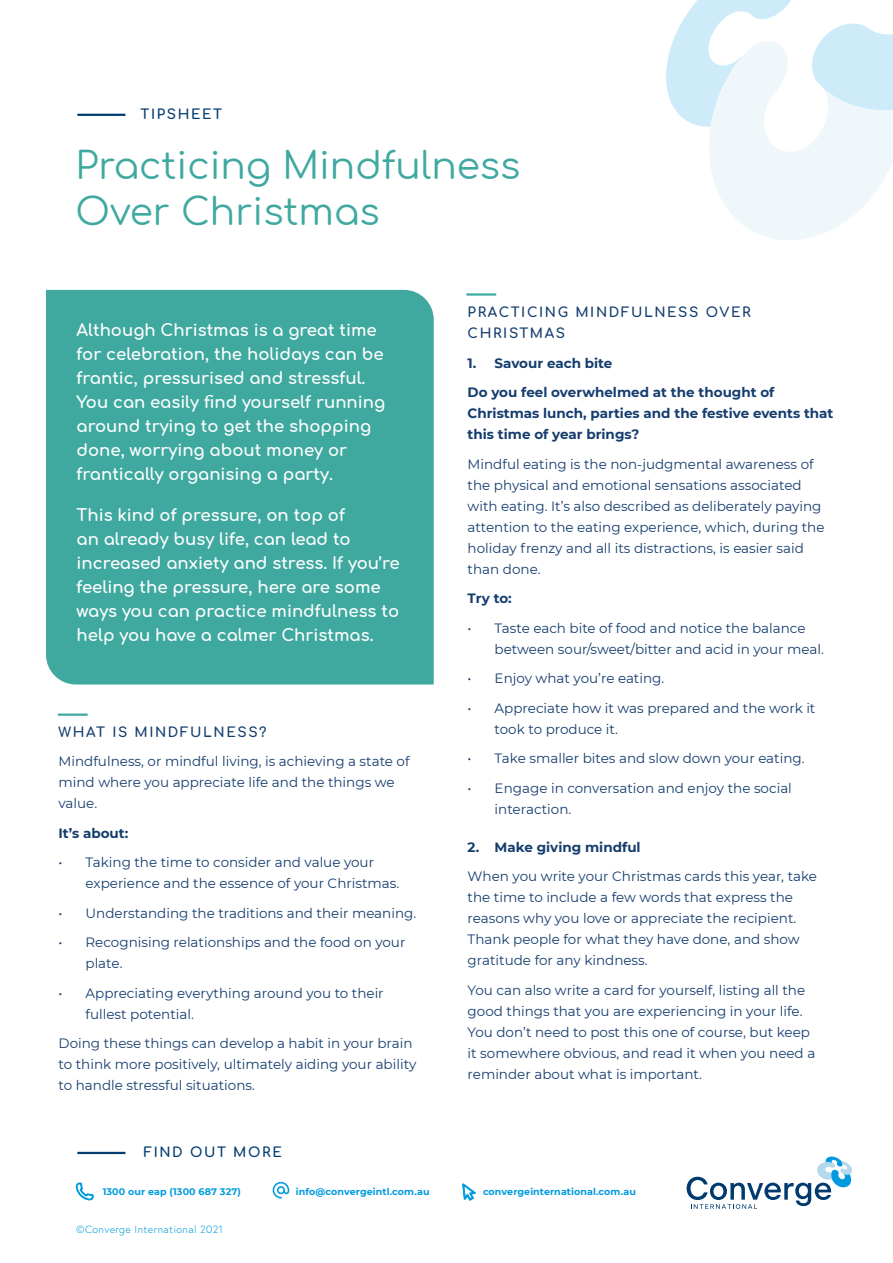
<style>
.page{position:relative;width:893px;height:1263px;background:#fff}
.page>*{position:absolute;margin:0;border:0;box-sizing:border-box;transform-origin:0 0}
.H2_-_Title{font:37.5px/46.5px "Comfortaa";color:#3fa9a0}
.Opening_Paragraph_an{font:700 16.5px/24px "Comfortaa";color:#fff}
.t1{font:13.5px/21px "Montserrat";color:#153d6e}
.t2{font:700 13.5px/21px "Montserrat";color:#153d6e}
.t3{font:700 13.5px/21px "Comfortaa";letter-spacing:.12em;color:#153d6e}
.H1_-_Category{font:700 13.5px "Comfortaa";letter-spacing:.12em;color:#003b70}
.t4{font:300 10.5px "Europa";letter-spacing:.04em;color:#009bde}
.t5{font:700 9.6px "Montserrat";letter-spacing:.01em;color:#009bde}
</style>
<div class="page">
<svg style="left:687px;top:1156px;width:165px;height:53px"></svg>
<hr style="left:77px;top:1152px;width:48px;height:2px;background:#003b70">
<svg style="left:273px;top:1182px;width:16px;height:16px"></svg>
<svg style="left:76px;top:1183px;width:18px;height:17px"></svg>
<svg style="left:462px;top:1184px;width:13px;height:16px"></svg>
<div style="left:46px;top:290px;width:388px;height:394px;background:#3fa9a0"></div>
<hr style="left:77px;top:114px;width:48px;height:2px;background:#003b70">
<hr style="left:58px;top:713px;width:30px;height:3px;background:#3fa9a0">
<svg style="left:666px;top:0;width:227px;height:240px"></svg>
<hr style="left:466px;top:293px;width:30px;height:3px;background:#3fa9a0">
<h1 class="H1_-_Category" style="left:141px;top:101px;width:83px">TIPSHEET</h1>
<h2 class="H2_-_Title" style="left:76px;top:137px;width:446px">Practicing Mindfulness<br>Over Christmas</h2>
<p class="Opening_Paragraph_an" style="left:77px;top:316px;width:310px">Although Christmas is a great time for celebration, the holidays can be frantic, pressurised and stressful.<br>You can easily find yourself running around trying to get the shopping done, worrying about money or frantically organising a party.</p>
<p class="Opening_Paragraph_an" style="left:77px;top:501px;width:325px">This kind of pressure, on top of<br>an already busy life, can lead to increased anxiety and stress. If you’re feeling the pressure, here are some ways you can practice mindfulness to help you have a calmer Christmas.</p>
<p class="t3" style="left:59px;top:719px;width:210px">WHAT IS MINDFULNESS?</p>
<p class="t1" style="left:59px;top:750px;width:353px">Mindfulness, or mindful living, is achieving a state of mind where you appreciate life and the things we value.</p>
<p class="t2" style="left:59px;top:821px;width:71px">It’s about:</p>
<p class="t1" style="left:86px;top:851px;width:315px;text-indent:-27px">• Taking the time to consider and value your experience and the essence of your Christmas.</p>
<p class="t1" style="left:59px;top:902px;width:359px">• Understanding the traditions and their meaning.</p>
<p class="t1" style="left:86px;top:931px;width:321px;text-indent:-27px">• Recognising relationships and the food on your plate.</p>
<p class="t1" style="left:86px;top:982px;width:300px;text-indent:-27px">• Appreciating everything around you to their fullest potential.</p>
<p class="t1" style="left:59px;top:1032px;width:359px">Doing these things can develop a habit in your brain to think more positively, ultimately aiding your ability to handle stressful situations.</p>
<p class="H1_-_Category" style="left:144px;top:1139px;width:140px">FIND OUT MORE</p>
<p class="t3" style="left:468px;top:300px;width:285px">PRACTICING MINDFULNESS OVER<br>CHRISTMAS</p>
<p class="t2" style="left:468px;top:352px;width:146px">1. Savour each bite</p>
<p class="t2" style="left:468px;top:381px;width:367px">Do you feel overwhelmed at the thought of<br>Christmas lunch, parties and the festive events that this time of year brings?</p>
<p class="t1" style="left:468px;top:453px;width:358px">Mindful eating is the non-judgmental awareness of the physical and emotional sensations associated with eating. It’s also described as deliberately paying attention to the eating experience, which, during the holiday frenzy and all its distractions, is easier said than done.</p>
<p class="t2" style="left:468px;top:587px;width:46px">Try to:</p>
<p class="t1" style="left:495px;top:617px;width:331px;text-indent:-27px">• Taste each bite of food and notice the balance between sour/sweet/bitter and acid in your meal.</p>
<p class="t1" style="left:468px;top:667px;width:198px">• Enjoy what you’re eating.</p>
<p class="t1" style="left:495px;top:697px;width:322px;text-indent:-27px">• Appreciate how it was prepared and the work it took to produce it.</p>
<p class="t1" style="left:468px;top:747px;width:339px">• Take smaller bites and slow down your eating.</p>
<p class="t1" style="left:495px;top:777px;width:299px;text-indent:-27px">• Engage in conversation and enjoy the social interaction.</p>
<p class="t2" style="left:468px;top:836px;width:175px">2. Make giving mindful</p>
<p class="t1" style="left:468px;top:865px;width:351px">When you write your Christmas cards this year, take the time to include a few words that express the reasons why you love or appreciate the recipient.<br>Thank people for what they have done, and show gratitude for any kindness.</p>
<p class="t1" style="left:468px;top:979px;width:349px">You can also write a card for yourself, listing all the good things that you are experiencing in your life.<br>You don’t need to post this one of course, but keep it somewhere obvious, and read it when you need a reminder about what is important.</p>
<p class="t5" style="left:103px;top:1184px;width:140px">1300 our eap (1300 687 327)</p>
<p class="t5" style="left:296px;top:1184px;width:135px">info@convergeintl.com.au</p>
<p class="t5" style="left:483px;top:1184px;width:154px">convergeinternational.com.au</p>
<p class="t4" style="left:76px;top:1223px;width:148px">©Converge International 2021</p>
</div>
